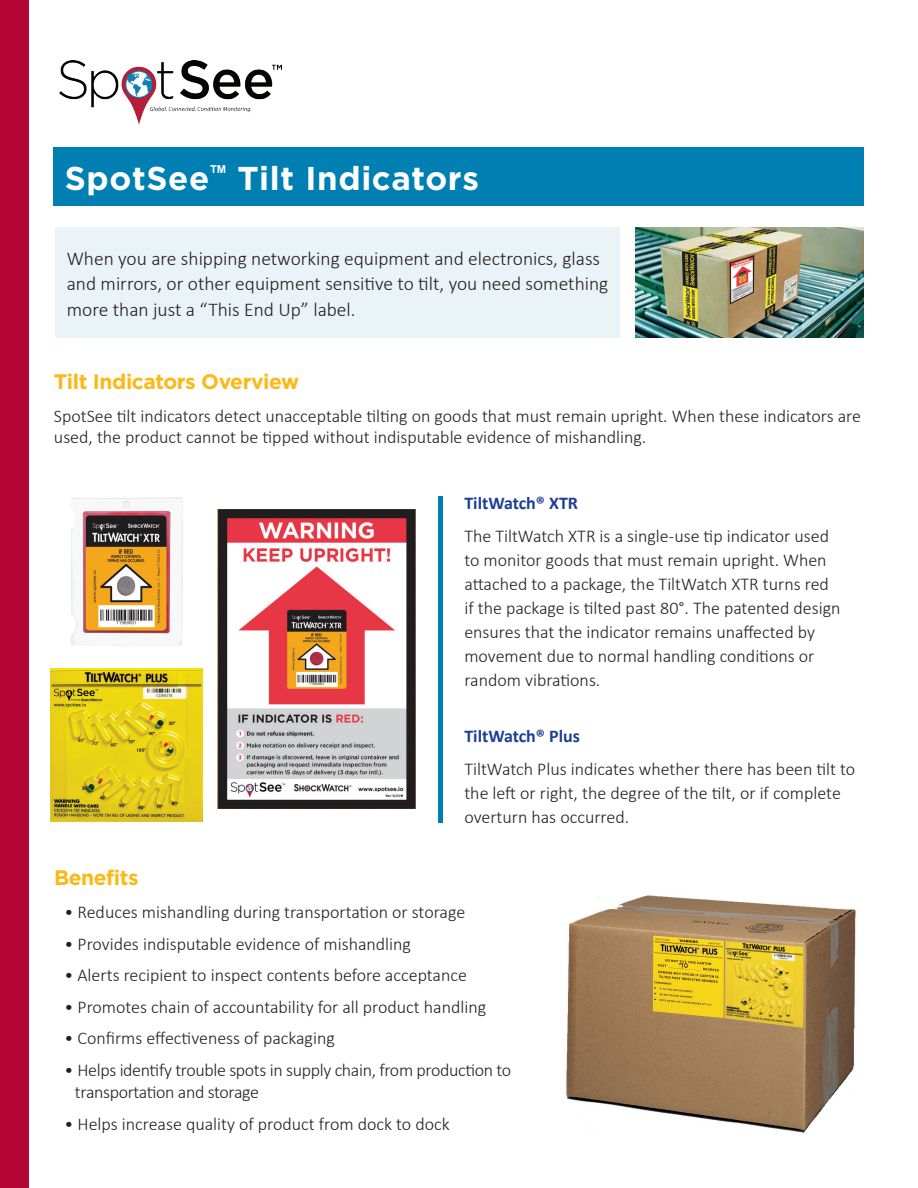
<style>
.page{position:relative;width:918px;height:1188px;background:#fff}
.page>*{position:absolute;margin:0;border:0;box-sizing:border-box;transform-origin:0 0}
.t1{font:700 33px "Gotham";letter-spacing:.02em;color:#fff}
.t2{font:700 21px "Gotham";letter-spacing:-.02em;color:#fcb814}
.t3{font:300 19.5px/25.5px "Calibri";color:#231f20}
.t4{font:300 18px/24px "Calibri";color:#231f20}
.t5{font:300 18px/22.5px "Calibri";letter-spacing:-.02em;color:#231f20}
.t6{font:700 18px "Calibri";color:#1b3f94}
</style>
<div class="page">
<div style="left:54px;top:147px;width:810px;height:59px;background:#007fb2"></div>
<img style="left:60px;top:60px;width:222px;height:65px">
<div style="left:0;top:0;width:29px;height:1188px;background:#b50536"></div>
<div style="left:55px;top:227px;width:564px;height:110px;background:#e9f3f8"></div>
<img style="left:635px;top:227px;width:229px;height:110px">
<img style="left:563px;top:895px;width:293px;height:238px">
<img style="left:50px;top:669px;width:152px;height:152px">
<img style="left:71px;top:497px;width:112px;height:150px">
<hr style="left:438px;top:496px;width:4px;height:327px;background:#007fb2">
<img style="left:218px;top:509px;width:198px;height:299px">
<h1 class="t1" style="left:65px;top:159px;width:416px">SpotSee<sup>™</sup> Tilt Indicators</h1>
<p class="t3" style="left:67px;top:244px;width:543px">When you are shipping networking equipment and electronics, glass and mirrors, or other equipment sensitive to tilt, you need something more than just a “This End Up” label.</p>
<p class="t2" style="left:54px;top:370px;width:247px">Tilt Indicators Overview</p>
<p class="t4" style="left:54px;top:405px;width:809px;line-height:21px">SpotSee tilt indicators detect unacceptable tilting on goods that must remain upright. When these indicators are used, the product cannot be tipped without indisputable evidence of mishandling.</p>
<p class="t6" style="left:464px;top:492px;width:115px">TiltWatch® XTR</p>
<p class="t4" style="left:464px;top:524px;width:378px">The TiltWatch XTR is a single-use tip indicator used to monitor goods that must remain upright. When attached to a package, the TiltWatch XTR turns red if the package is tilted past 80°. The patented design ensures that the indicator remains unaffected by movement due to normal handling conditions or random vibrations.</p>
<p class="t6" style="left:464px;top:724px;width:117px">TiltWatch® Plus</p>
<p class="t4" style="left:464px;top:756px;width:392px">TiltWatch Plus indicates whether there has been tilt to the left or right, the degree of the tilt, or if complete overturn has occurred.</p>
<p class="t2" style="left:54px;top:866px;width:86px">Benefits</p>
<p class="t4" style="left:64px;top:899px;width:402px">• Reduces mishandling during transportation or storage</p>
<p class="t4" style="left:64px;top:931px;width:348px">• Provides indisputable evidence of mishandling</p>
<p class="t4" style="left:64px;top:962px;width:404px">• Alerts recipient to inspect contents before acceptance</p>
<p class="t4" style="left:64px;top:994px;width:423px">• Promotes chain of accountability for all product handling</p>
<p class="t4" style="left:64px;top:1025px;width:272px">• Confirms effectiveness of packaging</p>
<p class="t5" style="left:75px;top:1058px;width:438px;text-indent:-10px">• Helps identify trouble spots in supply chain, from production to transportation and storage</p>
<p class="t4" style="left:64px;top:1111px;width:387px">• Helps increase quality of product from dock to dock</p>
</div>
